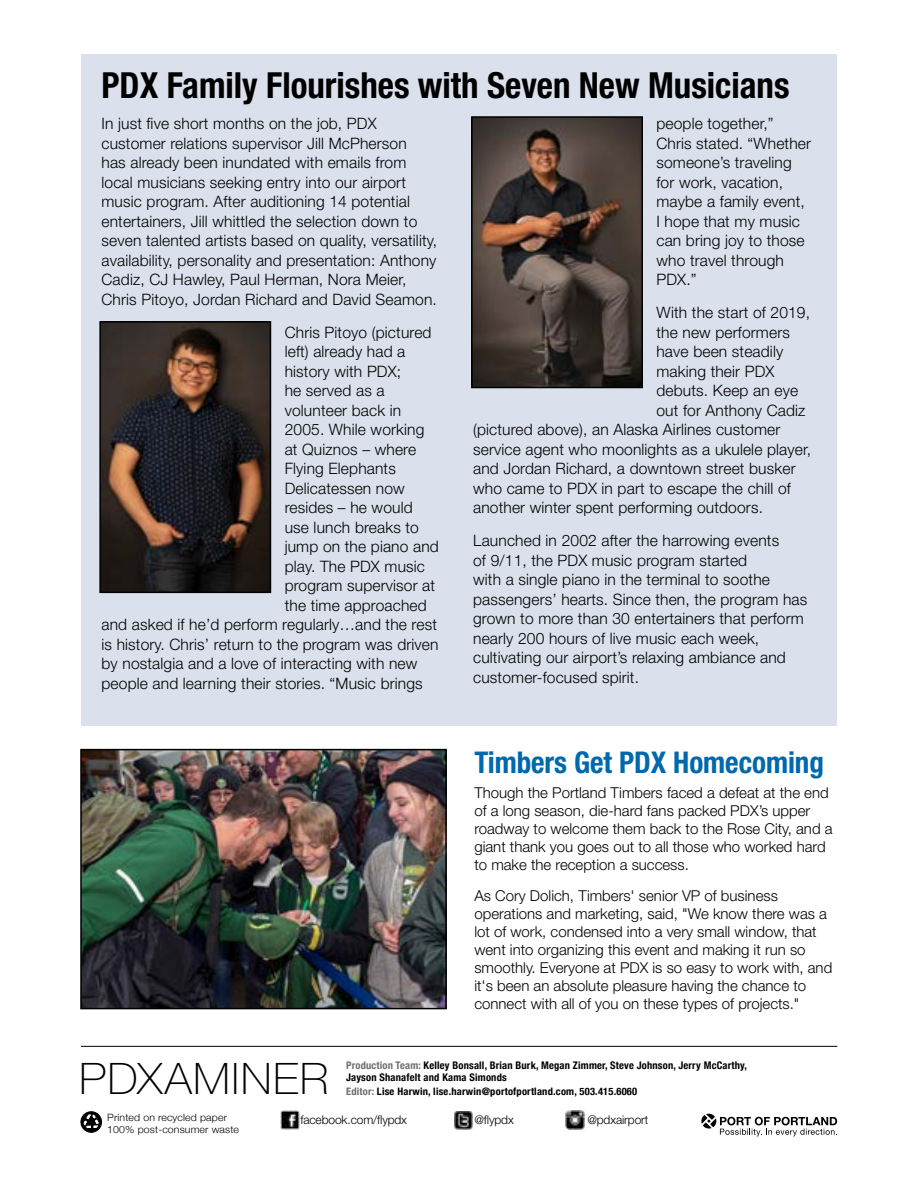
<style>
.page{position:relative;width:918px;height:1188px;background:#fff}
.page>*{position:absolute;margin:0;border:0;box-sizing:border-box;transform-origin:0 0}
.t1{font:100 43.5px "Helvetica Neue LT Std";letter-spacing:.03em;color:#000;scale:1.05 1}
.t2{font:700 condensed 36px "Helvetica Neue LT Std";color:#000}
.t3{font:700 condensed 30px "Helvetica Neue LT Std";color:#0068ac}
.t4{font:300 15.75px/19.5px "Helvetica Neue LT Std";letter-spacing:.01em;color:#000}
.t5{font:300 15px/18px "Helvetica Neue LT Std";color:#000}
.t6{font:300 12px "Helvetica Neue LT Std";letter-spacing:-.01em;color:#000}
.t7{font:700 condensed 10.5px/12.6px "Helvetica Neue";letter-spacing:.02em;color:#000}
.t8{font:700 condensed 10.35px "Helvetica Neue";letter-spacing:.02em;color:#000}
.t9{font:300 10.05px/12px "Helvetica Neue";letter-spacing:.01em;color:#000;scale:1.05 1}
.s1{color:#6d6e71}
.s2{font-size:10.5px}
</style>
<div class="page">
<div style="left:81px;top:54px;width:756px;height:672px;background:#dae1ed"></div>
<hr style="left:81px;top:1046px;width:756px;height:1px;background:#000">
<img style="left:83px;top:752px;width:361px;height:254px">
<div style="left:80px;top:749px;width:367px;height:260px;border:2px solid #000"></div>
<img style="left:102px;top:324px;width:166px;height:266px">
<div style="left:99px;top:321px;width:172px;height:272px;border:2px solid #000"></div>
<img style="left:474px;top:119px;width:166px;height:266px">
<div style="left:471px;top:116px;width:172px;height:272px;border:2px solid #000"></div>
<svg style="left:701px;top:1114px;width:136px;height:22px"></svg>
<div style="left:81px;top:1112px;width:21px;height:20px;border:1px solid #000;border-radius:50%"></div>
<svg style="left:83px;top:1114px;width:18px;height:16px"></svg>
<img style="left:281px;top:1111px;width:19px;height:19px">
<img style="left:454px;top:1111px;width:19px;height:19px">
<img style="left:565px;top:1111px;width:19px;height:19px">
<h2 class="t2" style="left:102px;top:63px;width:690px">PDX Family Flourishes with Seven New Musicians</h2>
<p class="t4" style="left:102px;top:113px;width:337px">In just five short months on the job, PDX customer relations supervisor Jill McPherson<br>has already been inundated with emails from local musicians seeking entry into our airport music program. After auditioning 14 potential entertainers, Jill whittled the selection down to seven talented artists based on quality, versatility, availability, personality and presentation: Anthony Cadiz, CJ Hawley, Paul Herman, Nora Meier, Chris Pitoyo, Jordan Richard and David Seamon.</p>
<p class="t4" style="left:285px;top:322px;width:148px">Chris Pitoyo (pictured</p>
<p class="t4" style="left:285px;top:341px;width:122px">left) already had a</p>
<p class="t4" style="left:285px;top:361px;width:118px">history with PDX;</p>
<p class="t4" style="left:285px;top:380px;width:101px">he served as a</p>
<p class="t4" style="left:285px;top:400px;width:118px">volunteer back in</p>
<p class="t4" style="left:285px;top:419px;width:141px">2005. While working</p>
<p class="t4" style="left:285px;top:439px;width:133px">at Quiznos – where</p>
<p class="t4" style="left:285px;top:458px;width:113px">Flying Elephants</p>
<p class="t4" style="left:285px;top:478px;width:122px">Delicatessen now</p>
<p class="t4" style="left:285px;top:497px;width:129px">resides – he would</p>
<p class="t4" style="left:285px;top:517px;width:136px">use lunch breaks to</p>
<p class="t4" style="left:285px;top:536px;width:156px">jump on the piano and</p>
<p class="t4" style="left:285px;top:556px;width:142px">play. The PDX music</p>
<p class="t4" style="left:285px;top:575px;width:152px">program supervisor at</p>
<p class="t4" style="left:285px;top:595px;width:144px">the time approached</p>
<p class="t4" style="left:102px;top:614px;width:337px">and asked if he’d perform regularly…and the rest</p>
<p class="t4" style="left:102px;top:634px;width:339px">is history. Chris’ return to the program was driven</p>
<p class="t4" style="left:102px;top:653px;width:317px">by nostalgia and a love of interacting with new</p>
<p class="t4" style="left:102px;top:673px;width:323px">people and learning their stories. “Music brings</p>
<p class="t4" style="left:656px;top:113px;width:156px">people together,”<br>Chris stated. “Whether someone’s traveling for work, vacation, maybe a family event,<br>I hope that my music can bring joy to those who travel through<br>PDX.”</p>
<p class="t4" style="left:656px;top:302px;width:155px">With the start of 2019,</p>
<p class="t4" style="left:656px;top:322px;width:135px">the new performers</p>
<p class="t4" style="left:656px;top:341px;width:128px">have been steadily</p>
<p class="t4" style="left:656px;top:361px;width:120px">making their PDX</p>
<p class="t4" style="left:656px;top:380px;width:143px">debuts. Keep an eye</p>
<p class="t4" style="left:656px;top:400px;width:150px">out for Anthony Cadiz</p>
<p class="t4" style="left:473px;top:419px;width:309px">(pictured above), an Alaska Airlines customer</p>
<p class="t4" style="left:473px;top:439px;width:339px">service agent who moonlights as a ukulele player,</p>
<p class="t4" style="left:473px;top:458px;width:324px">and Jordan Richard, a downtown street busker</p>
<p class="t4" style="left:473px;top:478px;width:319px">who came to PDX in part to escape the chill of</p>
<p class="t4" style="left:473px;top:497px;width:291px">another winter spent performing outdoors.</p>
<p class="t4" style="left:473px;top:530px;width:336px">Launched in 2002 after the harrowing events<br>of 9/11, the PDX music program started<br>with a single piano in the terminal to soothe passengers’ hearts. Since then, the program has grown to more than 30 entertainers that perform nearly 200 hours of live music each week, cultivating our airport’s relaxing ambiance and customer-focused spirit.</p>
<h3 class="t3" style="left:474px;top:744px;width:351px">Timbers Get PDX Homecoming</h3>
<p class="t5" style="left:474px;top:783px;width:360px">Though the Portland Timbers faced a defeat at the end of a long season, die-hard fans packed PDX’s upper roadway to welcome them back to the Rose City, and a giant thank you goes out to all those who worked hard to make the reception a success.</p>
<p class="t5" style="left:474px;top:887px;width:359px">As Cory Dolich, Timbers' senior VP of business operations and marketing, said, "We know there was a lot of work, condensed into a very small window, that went into organizing this event and making it run so smoothly. Everyone at PDX is so easy to work with, and it's been an absolute pleasure having the chance to connect with all of you on these types of projects."</p>
<p class="t7" style="left:346px;top:1058px;width:402px"><span class="s1">Production Team:</span> Kelley Bonsall, Brian Burk, Megan Zimmer, Steve Johnson, Jerry McCarthy,<br>Jayson Shanafelt and Kama Simonds</p>
<p class="t8" style="left:346px;top:1083px;width:293px"><span class="s1">Editor:</span> Lise Harwin, lise.harwin@portofportland.com, 503.415.606<span class="s2">0</span></p>
<p class="t6" style="left:300px;top:1112px;width:108px">facebook.com/flypdx</p>
<p class="t6" style="left:474px;top:1112px;width:41px">@flypdx</p>
<p class="t6" style="left:587px;top:1112px;width:63px">@pdxairport</p>
<h1 class="t1" style="left:79px;top:1054px;width:239px">PDXAMINER</h1>
<p class="t9" style="left:107px;top:1111px;width:127px">Printed on recycled paper<br>100% post-consumer waste</p>
</div>
